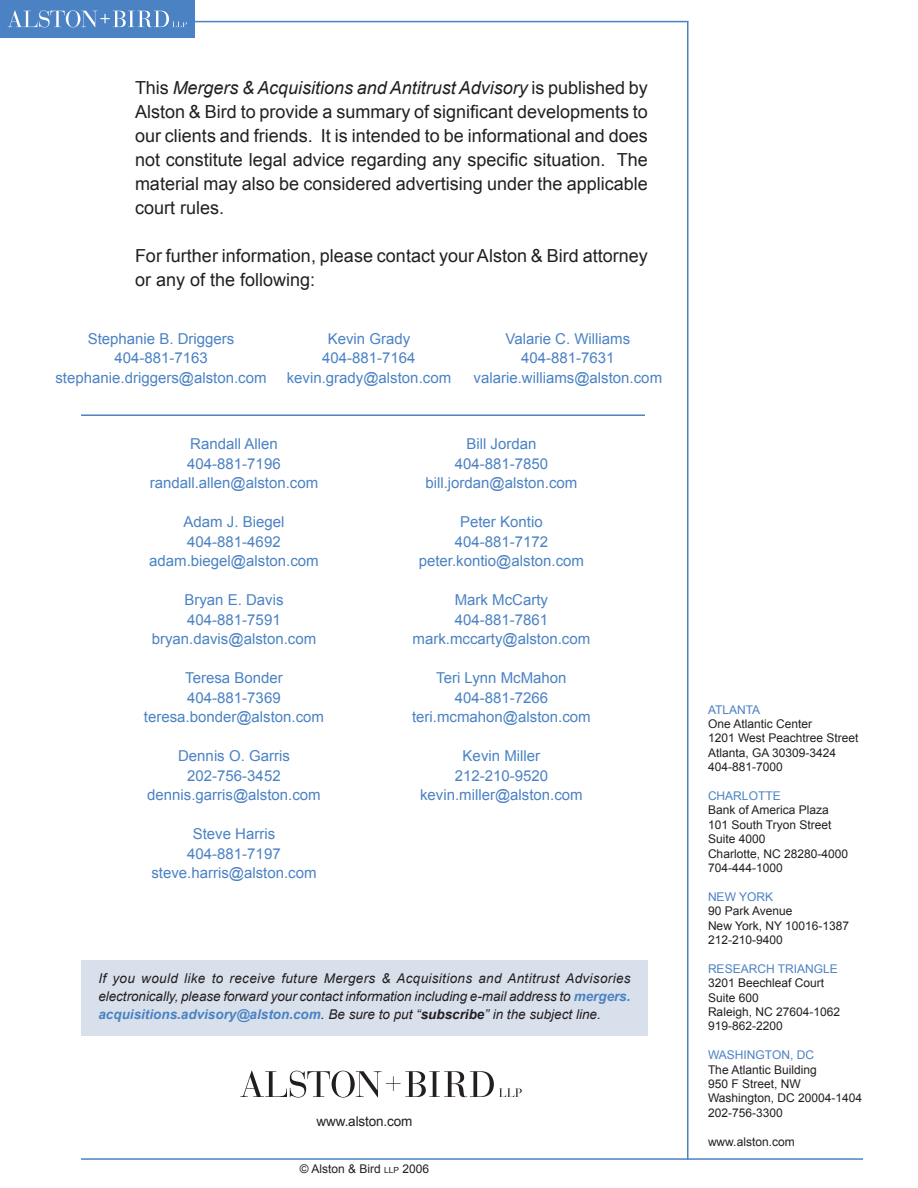
<style>
.page{position:relative;width:918px;height:1188px;background:#fff}
.page>*{position:absolute;margin:0;border:0;box-sizing:border-box;transform-origin:0 0}
.Body_Text{font:18px/24px "Arial";color:#231f20;text-align:justify}
.Attorney{font:15px "Arial";color:#4b82c3}
.Body_Text-2{font:italic 13.5px/18px "Arial";letter-spacing:-.005em;color:#231f20;text-align:justify}
.Footnote{font:13.5px "Arial";letter-spacing:-.01em;color:#231f20}
.t1{font:12px "Arial";color:#231f20}
.t2{font:12px "Arial";color:#4b82c3}
.s1{font-style:italic}
.s2{font-weight:700;color:#4b82c3}
.s3{font-weight:700}
.s4{font-size:8.4px}
</style>
<div class="page">
<hr style="left:81px;top:1158px;width:782px;height:2px;background:#4b82c3">
<div style="left:0;top:0;width:194px;height:38px;background:#4b82c3"></div>
<svg style="left:8px;top:10px;width:179px;height:17px"></svg>
<hr style="left:687px;top:21px;width:1px;height:1139px;background:#4b82c3">
<hr style="left:181px;top:21px;width:507px;height:1px;background:#4b82c3">
<div style="left:81px;top:960px;width:567px;height:75px;background:#d8e0ec"></div>
<svg style="left:240px;top:1071px;width:282px;height:27px"></svg>
<hr style="left:81px;top:414px;width:564px;height:2px;background:#4b82c3">
<p class="Body_Text" style="left:135px;top:76px;width:514px">This <span class="s1">Mergers &amp; Acquisitions and Antitrust Advisory</span> is published by Alston &amp; Bird to provide a summary of significant developments to our clients and friends. It is intended to be informational and does not constitute legal advice regarding any specific situation. The material may also be considered advertising under the applicable court rules.</p>
<p class="Body_Text" style="left:135px;top:244px;width:514px">For further information, please contact your Alston &amp; Bird attorney or any of the following:</p>
<p class="Attorney" style="left:88px;top:329px;width:148px">Stephanie B. Driggers</p>
<p class="Attorney" style="left:114px;top:348px;width:95px">404-881-7163</p>
<p class="Attorney" style="left:55px;top:368px;width:213px">stephanie.driggers@alston.com</p>
<p class="Attorney" style="left:328px;top:329px;width:84px">Kevin Grady</p>
<p class="Attorney" style="left:322px;top:348px;width:95px">404-881-7164</p>
<p class="Attorney" style="left:287px;top:368px;width:166px">kevin.grady@alston.com</p>
<p class="Attorney" style="left:506px;top:329px;width:126px">Valarie C. Williams</p>
<p class="Attorney" style="left:521px;top:348px;width:95px">404-881-7631</p>
<p class="Attorney" style="left:474px;top:368px;width:190px">valarie.williams@alston.com</p>
<p class="Attorney" style="left:190px;top:434px;width:89px">Randall Allen</p>
<p class="Attorney" style="left:187px;top:454px;width:95px">404-881-7196</p>
<p class="Attorney" style="left:150px;top:473px;width:170px">randall.allen@alston.com</p>
<p class="Attorney" style="left:184px;top:512px;width:102px">Adam J. Biegel</p>
<p class="Attorney" style="left:187px;top:532px;width:95px">404-881-4692</p>
<p class="Attorney" style="left:149px;top:551px;width:171px">adam.biegel@alston.com</p>
<p class="Attorney" style="left:184px;top:590px;width:101px">Bryan E. Davis</p>
<p class="Attorney" style="left:187px;top:610px;width:95px">404-881-7591</p>
<p class="Attorney" style="left:152px;top:629px;width:166px">bryan.davis@alston.com</p>
<p class="Attorney" style="left:185px;top:668px;width:99px">Teresa Bonder</p>
<p class="Attorney" style="left:187px;top:688px;width:95px">404-881-7369</p>
<p class="Attorney" style="left:144px;top:707px;width:182px">teresa.bonder@alston.com</p>
<p class="Attorney" style="left:178px;top:746px;width:113px">Dennis O. Garris</p>
<p class="Attorney" style="left:187px;top:766px;width:95px">202-756-3452</p>
<p class="Attorney" style="left:147px;top:785px;width:175px">dennis.garris@alston.com</p>
<p class="Attorney" style="left:193px;top:824px;width:84px">Steve Harris</p>
<p class="Attorney" style="left:187px;top:844px;width:95px">404-881-7197</p>
<p class="Attorney" style="left:151px;top:863px;width:167px">steve.harris@alston.com</p>
<p class="Attorney" style="left:466px;top:434px;width:72px">Bill Jordan</p>
<p class="Attorney" style="left:455px;top:454px;width:95px">404-881-7850</p>
<p class="Attorney" style="left:425px;top:473px;width:153px">bill.jordan@alston.com</p>
<p class="Attorney" style="left:460px;top:512px;width:84px">Peter Kontio</p>
<p class="Attorney" style="left:455px;top:532px;width:95px">404-881-7172</p>
<p class="Attorney" style="left:419px;top:551px;width:167px">peter.kontio@alston.com</p>
<p class="Attorney" style="left:455px;top:590px;width:95px">Mark McCarty</p>
<p class="Attorney" style="left:455px;top:610px;width:95px">404-881-7861</p>
<p class="Attorney" style="left:413px;top:629px;width:179px">mark.mccarty@alston.com</p>
<p class="Attorney" style="left:436px;top:668px;width:132px">Teri Lynn McMahon</p>
<p class="Attorney" style="left:455px;top:688px;width:95px">404-881-7266</p>
<p class="Attorney" style="left:412px;top:707px;width:180px">teri.mcmahon@alston.com</p>
<p class="Attorney" style="left:463px;top:746px;width:79px">Kevin Miller</p>
<p class="Attorney" style="left:455px;top:766px;width:95px">212-210-9520</p>
<p class="Attorney" style="left:420px;top:785px;width:164px">kevin.miller@alston.com</p>
<p class="Body_Text-2" style="left:98px;top:970px;width:534px">If you would like to receive future Mergers &amp; Acquisitions and Antitrust Advisories electronically, please forward your contact information including e-mail address to <span class="s2">mergers. acquisitions.advisory@alston.com</span>. Be sure to put “<span class="s3">subscribe</span>” in the subject line.</p>
<p class="Footnote" style="left:317px;top:1113px;width:97px">www.alston.com</p>
<p class="t1" style="left:300px;top:1161px;width:131px">© Alston &amp; Bird <span class="s4">llp</span> 2006</p>
<p class="t2" style="left:708px;top:702px;width:54px">ATLANTA</p>
<p class="t1" style="left:708px;top:716px;width:106px">One Atlantic Center</p>
<p class="t1" style="left:708px;top:730px;width:152px">1201 West Peachtree Street</p>
<p class="t1" style="left:708px;top:745px;width:130px">Atlanta, GA 30309-3424</p>
<p class="t1" style="left:708px;top:759px;width:76px">404-881-7000</p>
<p class="t2" style="left:708px;top:788px;width:74px">CHARLOTTE</p>
<p class="t1" style="left:708px;top:802px;width:122px">Bank of America Plaza</p>
<p class="t1" style="left:708px;top:817px;width:125px">101 South Tryon Street</p>
<p class="t1" style="left:708px;top:831px;width:59px">Suite 4000</p>
<p class="t1" style="left:708px;top:846px;width:142px">Charlotte, NC 28280-4000</p>
<p class="t1" style="left:708px;top:860px;width:76px">704-444-1000</p>
<p class="t2" style="left:708px;top:889px;width:67px">NEW YORK</p>
<p class="t1" style="left:708px;top:903px;width:86px">90 Park Avenue</p>
<p class="t1" style="left:708px;top:918px;width:143px">New York, NY 10016-1387</p>
<p class="t1" style="left:708px;top:932px;width:76px">212-210-9400</p>
<p class="t2" style="left:708px;top:961px;width:131px">RESEARCH TRIANGLE</p>
<p class="t1" style="left:708px;top:975px;width:118px">3201 Beechleaf Court</p>
<p class="t1" style="left:708px;top:990px;width:52px">Suite 600</p>
<p class="t1" style="left:708px;top:1004px;width:134px">Raleigh, NC 27604-1062</p>
<p class="t1" style="left:708px;top:1018px;width:76px">919-862-2200</p>
<p class="t2" style="left:708px;top:1047px;width:108px">WASHINGTON, DC</p>
<p class="t1" style="left:708px;top:1062px;width:110px">The Atlantic Building</p>
<p class="t1" style="left:708px;top:1076px;width:94px">950 F Street, NW</p>
<p class="t1" style="left:708px;top:1090px;width:156px">Washington, DC 20004-1404</p>
<p class="t1" style="left:708px;top:1105px;width:76px">202-756-3300</p>
<p class="t1" style="left:708px;top:1134px;width:88px">www.alston.com</p>
</div>
